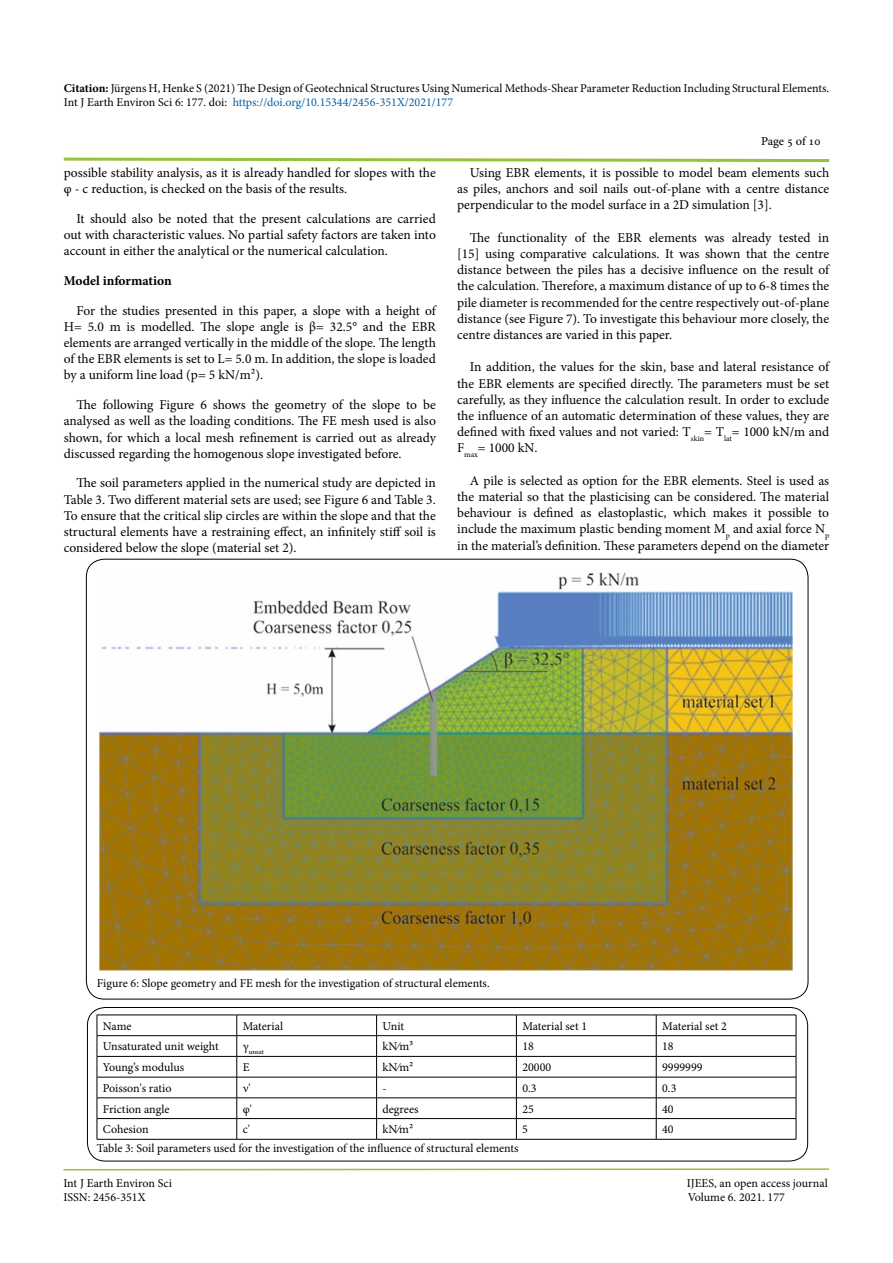
<style>
.page{position:relative;width:893px;height:1263px;background:#fff}
.page>*{position:absolute;margin:0;border:0;box-sizing:border-box;transform-origin:0 0}
.t1{font:13.5px/16.2px "Minion Pro";color:#000;text-align:justify}
.t2{font:700 13.5px "Minion Pro";color:#000}
.t3{font:12px/14.4px "Minion Pro";color:#000}
.t4{font:12px "Adobe Hebrew";letter-spacing:-.005em;color:#000}
.t5{font:7.05px "Minion Pro";letter-spacing:-.005em;color:#000}
.s1{font-weight:700}
.s2{color:#0060a8}
</style>
<div class="page">
<svg style="left:63px;top:1168px;width:767px;height:3px"></svg>
<svg style="left:63px;top:157px;width:767px;height:5px"></svg>
<img style="left:99px;top:572px;width:694px;height:399px">
<hr style="left:97px;top:1015px;width:140px;height:1px;background:#000">
<hr style="left:237px;top:1015px;width:140px;height:1px;background:#000">
<hr style="left:377px;top:1015px;width:139px;height:1px;background:#000">
<hr style="left:516px;top:1015px;width:140px;height:1px;background:#000">
<hr style="left:656px;top:1015px;width:140px;height:1px;background:#000">
<hr style="left:97px;top:1035px;width:140px;height:1px;background:#000">
<hr style="left:237px;top:1035px;width:140px;height:1px;background:#000">
<hr style="left:377px;top:1035px;width:139px;height:1px;background:#000">
<hr style="left:516px;top:1035px;width:140px;height:1px;background:#000">
<hr style="left:656px;top:1035px;width:140px;height:1px;background:#000">
<hr style="left:97px;top:1056px;width:140px;height:1px;background:#000">
<hr style="left:237px;top:1056px;width:140px;height:1px;background:#000">
<hr style="left:377px;top:1056px;width:139px;height:1px;background:#000">
<hr style="left:516px;top:1056px;width:140px;height:1px;background:#000">
<hr style="left:656px;top:1056px;width:140px;height:1px;background:#000">
<hr style="left:97px;top:1077px;width:140px;height:1px;background:#000">
<hr style="left:237px;top:1077px;width:140px;height:1px;background:#000">
<hr style="left:377px;top:1077px;width:139px;height:1px;background:#000">
<hr style="left:516px;top:1077px;width:140px;height:1px;background:#000">
<hr style="left:656px;top:1077px;width:140px;height:1px;background:#000">
<hr style="left:97px;top:1097px;width:140px;height:1px;background:#000">
<hr style="left:237px;top:1097px;width:140px;height:1px;background:#000">
<hr style="left:377px;top:1097px;width:139px;height:1px;background:#000">
<hr style="left:516px;top:1097px;width:140px;height:1px;background:#000">
<hr style="left:656px;top:1097px;width:140px;height:1px;background:#000">
<hr style="left:97px;top:1118px;width:140px;height:1px;background:#000">
<svg style="left:97px;top:1015px;width:1px;height:124px"></svg>
<hr style="left:237px;top:1118px;width:140px;height:1px;background:#000">
<svg style="left:237px;top:1015px;width:1px;height:124px"></svg>
<hr style="left:377px;top:1118px;width:139px;height:1px;background:#000">
<svg style="left:376px;top:1015px;width:1px;height:124px"></svg>
<hr style="left:516px;top:1118px;width:140px;height:1px;background:#000">
<svg style="left:516px;top:1015px;width:1px;height:124px"></svg>
<hr style="left:656px;top:1118px;width:140px;height:1px;background:#000">
<svg style="left:656px;top:1015px;width:1px;height:124px"></svg>
<svg style="left:796px;top:1015px;width:1px;height:124px"></svg>
<hr style="left:97px;top:1139px;width:140px;height:1px;background:#000">
<hr style="left:237px;top:1139px;width:140px;height:1px;background:#000">
<hr style="left:377px;top:1139px;width:139px;height:1px;background:#000">
<hr style="left:516px;top:1139px;width:140px;height:1px;background:#000">
<hr style="left:656px;top:1139px;width:140px;height:1px;background:#000">
<div style="left:87px;top:1007px;width:721px;height:154px;border:1px solid #000;border-radius:18px"></div>
<p class="t3" style="left:64px;top:81px;width:767px"><span class="s1">Citation:</span> Jürgens H, Henke S (2021) The Design of Geotechnical Structures Using Numerical Methods-Shear Parameter Reduction Including Structural Elements.<br>Int J Earth Environ Sci 6: 177. doi: <span class="s2">https://doi.org/10.15344/2456-351X/2021/177</span></p>
<p class="t4" style="left:761px;top:134px;width:61px">Page 5 of 10</p>
<p class="t1" style="left:64px;top:165px;width:374px">possible stability analysis, as it is already handled for slopes with the φ - c reduction, is checked on the basis of the results.</p>
<p class="t1" style="left:64px;top:210px;width:374px;text-indent:13px">It should also be noted that the present calculations are carried out with characteristic values. No partial safety factors are taken into account in either the analytical or the numerical calculation.</p>
<p class="t2" style="left:64px;top:271px;width:109px">Model information</p>
<p class="t1" style="left:64px;top:302px;width:374px;text-indent:13px">For the studies presented in this paper, a slope with a height of H= 5.0 m is modelled. The slope angle is β= 32.5° and the EBR elements are arranged vertically in the middle of the slope. The length of the EBR elements is set to L= 5.0 m. In addition, the slope is loaded by a uniform line load (p= 5 kN/m²).</p>
<p class="t1" style="left:64px;top:397px;width:374px;text-indent:13px">The following Figure 6 shows the geometry of the slope to be analysed as well as the loading conditions. The FE mesh used is also shown, for which a local mesh refinement is carried out as already discussed regarding the homogenous slope investigated before.</p>
<p class="t1" style="left:64px;top:475px;width:374px;text-indent:13px">The soil parameters applied in the numerical study are depicted in Table 3. Two different material sets are used; see Figure 6 and Table 3.<br>To ensure that the critical slip circles are within the slope and that the structural elements have a restraining effect, an infinitely stiff soil is considered below the slope (material set 2).</p>
<p class="t1" style="left:457px;top:165px;width:374px;text-indent:13px">Using EBR elements, it is possible to model beam elements such as piles, anchors and soil nails out-of-plane with a centre distance perpendicular to the model surface in a 2D simulation [3].</p>
<p class="t1" style="left:457px;top:229px;width:374px;text-indent:13px">The functionality of the EBR elements was already tested in [15] using comparative calculations. It was shown that the centre distance between the piles has a decisive influence on the result of the calculation. Therefore, a maximum distance of up to 6-8 times the pile diameter is recommended for the centre respectively out-of-plane distance (see Figure 7). To investigate this behaviour more closely, the centre distances are varied in this paper.</p>
<p class="t1" style="left:457px;top:359px;width:374px;text-indent:13px">In addition, the values for the skin, base and lateral resistance of the EBR elements are specified directly. The parameters must be set carefully, as they influence the calculation result. In order to exclude the influence of an automatic determination of these values, they are defined with fixed values and not varied: T<sub>skin</sub>= T<sub>lat</sub>= 1000 kN/m and F<sub>max</sub>= 1000 kN.</p>
<p class="t1" style="left:457px;top:472px;width:374px;text-indent:13px">A pile is selected as option for the EBR elements. Steel is used as the material so that the plasticising can be considered. The material behaviour is defined as elastoplastic, which makes it possible to include the maximum plastic bending moment M<sub>p</sub> and axial force N<sub>p </sub>in the material’s definition. These parameters depend on the diameter</p>
<p class="t3" style="left:97px;top:976px;width:394px">Figure 6: Slope geometry and FE mesh for the investigation of structural elements.</p>
<p class="t3" style="left:103px;top:1019px;width:30px">Name</p>
<p class="t3" style="left:243px;top:1019px;width:42px">Material</p>
<p class="t3" style="left:383px;top:1019px;width:23px">Unit</p>
<p class="t3" style="left:522px;top:1019px;width:66px">Material set 1</p>
<p class="t3" style="left:662px;top:1019px;width:66px">Material set 2</p>
<p class="t3" style="left:103px;top:1039px;width:117px">Unsaturated unit weight</p>
<p class="t5" style="left:243px;top:1047px;width:23px"><sup>γ</sup>unsat</p>
<p class="t3" style="left:383px;top:1039px;width:32px">kN⁄m³</p>
<p class="t3" style="left:522px;top:1039px;width:13px">18</p>
<p class="t3" style="left:662px;top:1039px;width:13px">18</p>
<p class="t3" style="left:103px;top:1060px;width:83px">Young’s modulus</p>
<p class="t3" style="left:243px;top:1060px;width:8px">E</p>
<p class="t3" style="left:383px;top:1060px;width:32px">kN⁄m²</p>
<p class="t3" style="left:522px;top:1060px;width:30px">20000</p>
<p class="t3" style="left:662px;top:1060px;width:42px">9999999</p>
<p class="t3" style="left:103px;top:1081px;width:70px">Poisson's ratio</p>
<p class="t3" style="left:243px;top:1081px;width:9px">ν'</p>
<p class="t3" style="left:383px;top:1081px;width:6px">-</p>
<p class="t3" style="left:522px;top:1081px;width:16px">0.3</p>
<p class="t3" style="left:662px;top:1081px;width:16px">0.3</p>
<p class="t3" style="left:103px;top:1101px;width:68px">Friction angle</p>
<p class="t3" style="left:243px;top:1101px;width:11px">φ'</p>
<p class="t3" style="left:382px;top:1101px;width:38px">degrees</p>
<p class="t3" style="left:522px;top:1101px;width:13px">25</p>
<p class="t3" style="left:662px;top:1101px;width:13px">40</p>
<p class="t3" style="left:103px;top:1122px;width:47px">Cohesion</p>
<p class="t3" style="left:243px;top:1122px;width:9px">c'</p>
<p class="t3" style="left:382px;top:1122px;width:32px">kN⁄m²</p>
<p class="t3" style="left:522px;top:1122px;width:7px">5</p>
<p class="t3" style="left:662px;top:1122px;width:13px">40</p>
<p class="t3" style="left:97px;top:1141px;width:423px">Table 3: Soil parameters used for the investigation of the influence of structural elements</p>
<p class="t3" style="left:63px;top:1176px;width:110px">Int J Earth Environ Sci</p>
<p class="t3" style="left:687px;top:1176px;width:142px">IJEES, an open access journal</p>
<p class="t3" style="left:63px;top:1190px;width:84px">ISSN: 2456-351X</p>
<p class="t3" style="left:688px;top:1190px;width:99px">Volume 6. 2021. 177</p>
</div>
